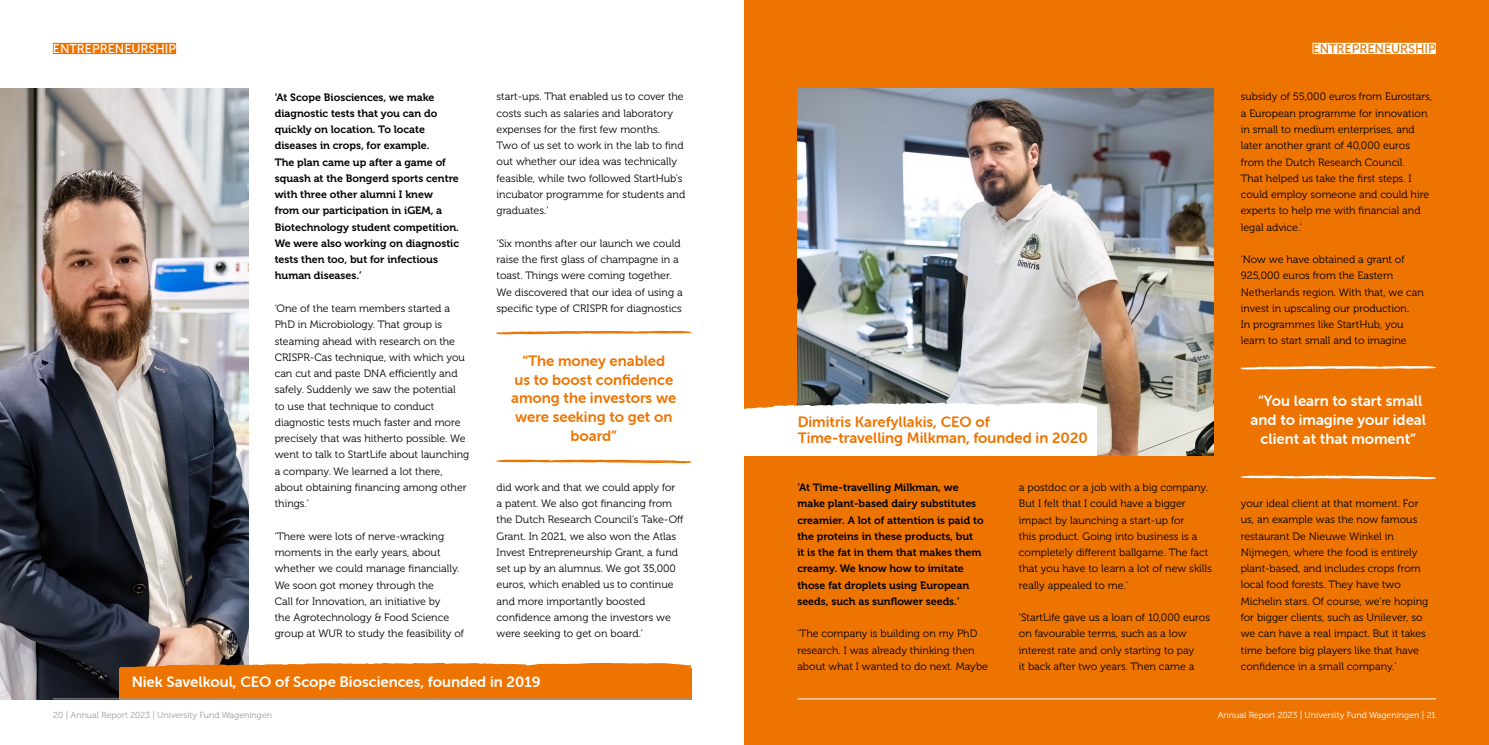
<style>
.page{position:relative;width:1489px;height:745px;background:#fff}
.page>*{position:absolute;margin:0;border:0;box-sizing:border-box;transform-origin:0 0}
.t1{font:15px/18.8px "Museo Sans Rounded 700";color:#ee7402}
.t2{font:15px/18.8px "Museo Sans Rounded 700";color:#fff;text-align:center}
.t3{font:12.5px "Museo Sans 500";color:#fff}
.t4{font:12.5px "Museo Sans 500";color:#ee7402}
.t5{font:10.62px/16.2px "Museo 300";color:#000}
.t6{font:10.62px/16.2px "Museo 700";color:#000}
.t7{font:8.75px "Museo 300";color:#9d9d9c}
.t8{font:8.75px "Museo 300";color:#fff}
</style>
<div class="page">
<div style="left:744px;top:0;width:744px;height:744px;background:#ee7402"></div>
<img style="left:0;top:89px;width:248px;height:609px">
<div style="left:119px;top:667px;width:572px;height:31px;background:#ee7402"></div>
<svg style="left:119px;top:662px;width:572px;height:6px"></svg>
<div style="left:1312px;top:43px;width:123px;height:11px;background:#fff"></div>
<div style="left:53px;top:43px;width:123px;height:11px;background:#ee7402"></div>
<img style="left:797px;top:89px;width:416px;height:366px">
<div style="left:744px;top:409px;width:352px;height:46px;background:#fff"></div>
<svg style="left:745px;top:402px;width:351px;height:7px;background:#e2d7cb"></svg>
<svg style="left:496px;top:330px;width:195px;height:4px"></svg>
<svg style="left:496px;top:459px;width:195px;height:4px"></svg>
<svg style="left:1240px;top:366px;width:195px;height:3px"></svg>
<svg style="left:1240px;top:475px;width:195px;height:4px"></svg>
<hr style="left:797px;top:698px;width:638px;height:1px;background:#fff">
<hr style="left:53px;top:698px;width:638px;height:1px;background:#9d9d9c">
<p class="t3" style="left:53px;top:42px;width:125px">ENTREPRENEURSHIP</p>
<p class="t4" style="left:1312px;top:42px;width:125px">ENTREPRENEURSHIP</p>
<p class="t6" style="left:275px;top:89px;width:186px">‘At Scope Biosciences, we make diagnostic tests that you can do quickly on location. To locate diseases in crops, for example.<br>The plan came up after a game of squash at the Bongerd sports centre with three other alumni I knew from our participation in iGEM, a<br>Biotechnology student competition.<br>We were also working on diagnostic tests then too, but for infectious human diseases.’</p>
<p class="t5" style="left:275px;top:300px;width:196px">‘One of the team members started a PhD in Microbiology. That group is steaming ahead with research on the CRISPR-Cas technique, with which you can cut and paste DNA efficiently and safely. Suddenly we saw the potential<br>to use that technique to conduct diagnostic tests much faster and more precisely that was hitherto possible. We went to talk to StartLife about launching a company. We learned a lot there, about obtaining financing among other things.’</p>
<p class="t5" style="left:275px;top:528px;width:191px">‘There were lots of nerve-wracking moments in the early years, about whether we could manage financially.<br>We soon got money through the<br>Call for Innovation, an initiative by<br>the Agrotechnology &amp; Food Science group at WUR to study the feasibility of</p>
<p class="t5" style="left:496px;top:89px;width:190px">start-ups. That enabled us to cover the costs such as salaries and laboratory expenses for the first few months.<br>Two of us set to work in the lab to find out whether our idea was technically feasible, while two followed StartHub’s incubator programme for students and graduates.’</p>
<p class="t5" style="left:496px;top:235px;width:187px">‘Six months after our launch we could raise the first glass of champagne in a toast. Things were coming together.<br>We discovered that our idea of using a specific type of CRISPR for diagnostics</p>
<h1 class="t1" style="left:511px;top:351px;width:167px;text-align:center">“The money enabled<br>us to boost confidence among the investors we were seeking to get on board”</h1>
<p class="t5" style="left:496px;top:479px;width:188px">did work and that we could apply for a patent. We also got financing from the Dutch Research Council’s Take-Off Grant. In 2021, we also won the Atlas Invest Entrepreneurship Grant, a fund set up by an alumnus. We got 35,000 euros, which enabled us to continue and more importantly boosted confidence among the investors we were seeking to get on board.’</p>
<h1 class="t2" style="left:132px;top:671px;width:410px">Niek Savelkoul, CEO of Scope Biosciences, founded in 2019</h1>
<h1 class="t1" style="left:797px;top:413px;width:292px;line-height:16.2px">Dimitris Karefyllakis, CEO of<br>Time-travelling Milkman, founded in 2020</h1>
<p class="t6" style="left:797px;top:479px;width:188px">‘At Time-travelling Milkman, we make plant-based dairy substitutes creamier. A lot of attention is paid to the proteins in these products, but<br>it is the fat in them that makes them creamy. We know how to imitate those fat droplets using European seeds, such as sunflower seeds.’</p>
<p class="t5" style="left:797px;top:625px;width:192px">‘The company is building on my PhD research. I was already thinking then about what I wanted to do next. Maybe</p>
<p class="t5" style="left:1018px;top:479px;width:194px">a postdoc or a job with a big company.<br>But I felt that I could have a bigger impact by launching a start-up for<br>this product. Going into business is a completely different ballgame. The fact that you have to learn a lot of new skills really appealed to me.’</p>
<p class="t5" style="left:1018px;top:609px;width:193px">‘StartLife gave us a loan of 10,000 euros on favourable terms, such as a low interest rate and only starting to pay<br>it back after two years. Then came a</p>
<p class="t5" style="left:1240px;top:89px;width:193px">subsidy of 55,000 euros from Eurostars, a European programme for innovation in small to medium enterprises, and later another grant of 40,000 euros from the Dutch Research Council.<br>That helped us take the first steps. I could employ someone and could hire experts to help me with financial and legal advice.’</p>
<p class="t5" style="left:1240px;top:251px;width:184px">‘Now we have obtained a grant of 925,000 euros from the Eastern Netherlands region. With that, we can invest in upscaling our production.<br>In programmes like StartHub, you learn to start small and to imagine</p>
<h1 class="t2" style="left:1250px;top:391px;width:177px">“You learn to start small and to imagine your ideal client at that moment”</h1>
<p class="t5" style="left:1240px;top:495px;width:189px">your ideal client at that moment. For us, an example was the now famous restaurant De Nieuwe Winkel in Nijmegen, where the food is entirely plant-based, and includes crops from local food forests. They have two Michelin stars. Of course, we’re hoping for bigger clients, such as Unilever, so we can have a real impact. But it takes time before big players like that have confidence in a small company.’</p>
<p class="t7" style="left:53px;top:709px;width:220px">20 | Annual Report 2023 | University Fund Wageningen</p>
<p class="t8" style="left:1217px;top:709px;width:219px">Annual Report 2023 | University Fund Wageningen | 21</p>
</div>
